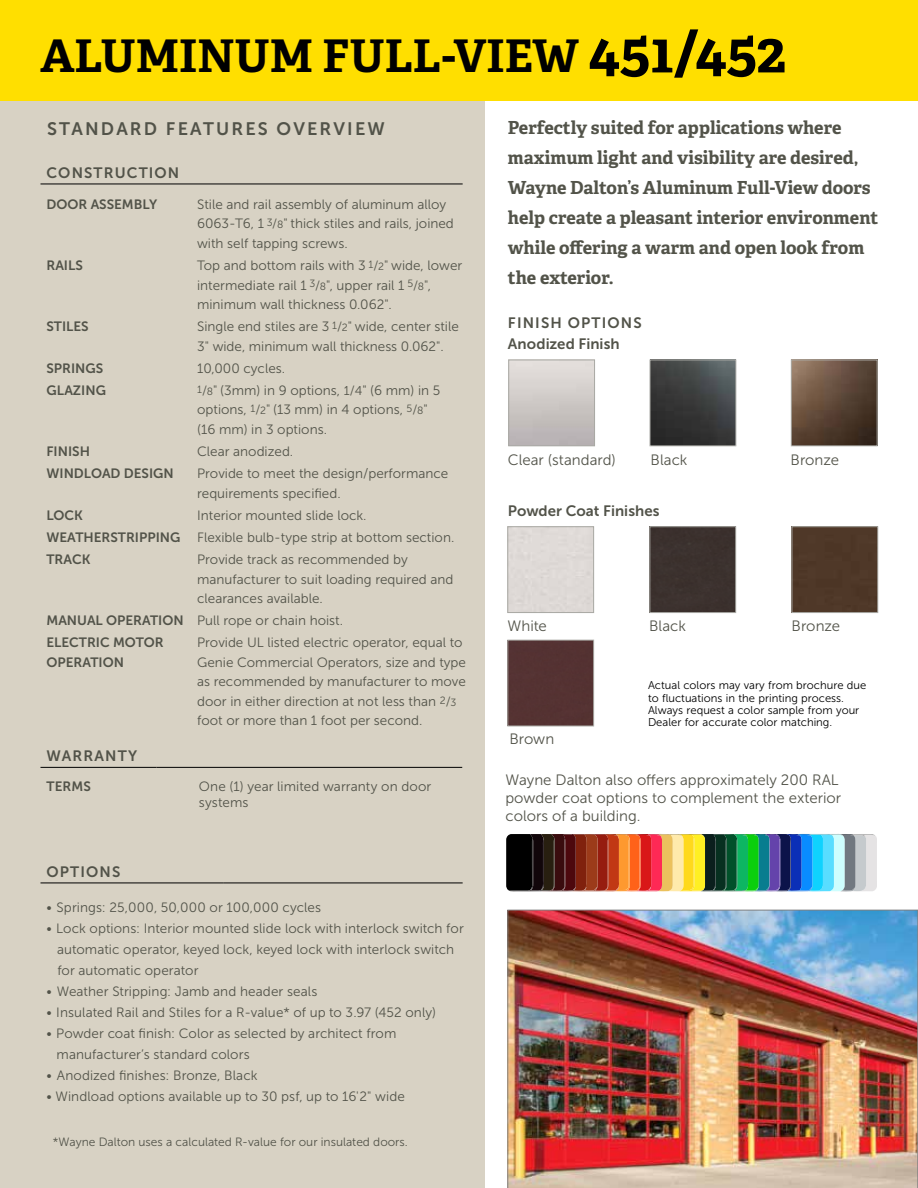
<style>
.page{position:relative;width:918px;height:1188px;background:#fff}
.page>*{position:absolute;margin:0;border:0;box-sizing:border-box;transform-origin:0 0}
.t1{font:700 45px "Adelle PE";color:#000}
.t2{font:700 18px/30px "Adelle PE";color:#525349}
.t3{font:18px "Museo Sans 700";letter-spacing:.12em;color:#525349}
.t4{font:15px/18px "Museo Sans 300";color:#525349}
.t5{font:15px/21px "Museo Sans 700";letter-spacing:.01em;color:#525349}
.t6{font:15px "Museo Sans 700";letter-spacing:.075em;color:#525349}
.t7{font:15px "Museo Sans 700";letter-spacing:.005em;color:#525349}
.t8{font:13.5px/19.5px "Museo Sans 300";color:#525349}
.t9{font:13.5px/19.5px "Museo Sans 700";color:#525349}
.t10{font:12px "Museo Sans 300";color:#525349}
.t11{font:11.25px/12px "Museo Sans 300";color:#000}
.s1{font-size:57px}
.s2{font-size:12.75px}
.s3{font-size:10.5px}
.s4{font-family:"Museo Sans 700"}
</style>
<div class="page">
<div style="left:0;top:95px;width:485px;height:1093px;background:#d8d2c4"></div>
<hr style="left:917px;top:0;width:1px;height:100px;background:#ffdf00">
<div style="left:0;top:0;width:917px;height:100px;background:#ffdf00"></div>
<hr style="left:40px;top:767px;width:117px;height:1px;background:#000">
<hr style="left:157px;top:767px;width:305px;height:1px;background:#000">
<hr style="left:40px;top:883px;width:184px;height:1px;background:#000">
<hr style="left:224px;top:883px;width:239px;height:1px;background:#000">
<hr style="left:40px;top:184px;width:423px;height:1px;background:#000">
<div style="left:510px;top:642px;width:82px;height:82px;background:#543232"></div>
<div style="left:508px;top:640px;width:86px;height:86px;border:1px solid #a9a9a4"></div>
<img style="left:793px;top:362px;width:82px;height:82px">
<div style="left:791px;top:360px;width:86px;height:86px;border:1px solid #a9a9a4"></div>
<img style="left:652px;top:362px;width:82px;height:82px">
<div style="left:650px;top:360px;width:86px;height:86px;border:1px solid #a9a9a4"></div>
<div style="left:794px;top:529px;width:82px;height:82px;background:#4f3828"></div>
<div style="left:792px;top:527px;width:86px;height:86px;border:1px solid #a9a9a4"></div>
<div style="left:508px;top:527px;width:86px;height:86px;border:1px solid #a9a9a4"></div>
<div style="left:652px;top:529px;width:82px;height:82px;background:#3b312e"></div>
<div style="left:650px;top:527px;width:86px;height:86px;border:1px solid #a9a9a4"></div>
<div style="left:509px;top:360px;width:86px;height:86px;border:1px solid #a9a9a4"></div>
<img style="left:508px;top:910px;width:410px;height:278px">
<svg style="left:506px;top:834px;width:371px;height:58px;background:#756f5e"></svg>
<h1 class="t1" style="left:40px;top:24px;width:747px">ALUMINUM FULL-VIEW <span class="s1">451/452</span></h1>
<h2 class="t3" style="left:47px;top:119px;width:339px">STANDARD FEATURES OVERVIEW</h2>
<p class="t6" style="left:46px;top:164px;width:134px">CONSTRUCTION</p>
<p class="t9" style="left:46px;top:195px;width:112px">DOOR ASSEMBLY</p>
<p class="t8" style="left:197px;top:195px;width:258px">Stile and rail assembly of aluminum alloy<br>6063-T6, 1 <sup>3</sup><span class="s2">/</span><span class="s3">8</span>" thick stiles and rails, joined with self tapping screws.</p>
<p class="t9" style="left:47px;top:256px;width:38px">RAILS</p>
<p class="t8" style="left:197px;top:256px;width:267px">Top and bottom rails with 3 <sup>1</sup><span class="s2">/</span><span class="s3">2</span>" wide, lower intermediate rail 1 <sup>3</sup><span class="s2">/</span><span class="s3">8</span>", upper rail 1 <sup>5</sup><span class="s2">/</span><span class="s3">8</span>", minimum wall thickness 0.062".</p>
<p class="t9" style="left:46px;top:317px;width:44px">STILES</p>
<p class="t8" style="left:197px;top:317px;width:263px">Single end stiles are 3 <sup>1</sup><span class="s2">/</span><span class="s3">2</span>" wide, center stile<br>3" wide, minimum wall thickness 0.062".</p>
<p class="t9" style="left:47px;top:358px;width:58px">SPRINGS</p>
<p class="t8" style="left:197px;top:359px;width:90px">10,000 cycles.</p>
<p class="t9" style="left:47px;top:381px;width:61px">GLAZING</p>
<p class="t8" style="left:197px;top:381px;width:245px"><sup>1</sup><span class="s2">/</span><span class="s3">8</span>" (3mm) in 9 options, <span class="s2">1/4</span>" (6 mm) in 5 options, <sup>1</sup><span class="s2">/</span><span class="s3">2</span>" (13 mm) in 4 options, <sup>5</sup><span class="s2">/</span><span class="s3">8</span>" (16 mm) in 3 options.</p>
<p class="t9" style="left:47px;top:442px;width:45px">FINISH</p>
<p class="t8" style="left:197px;top:442px;width:98px">Clear anodized.</p>
<p class="t9" style="left:47px;top:464px;width:129px">WINDLOAD DESIGN</p>
<p class="t8" style="left:197px;top:464px;width:253px">Provide to meet the design/performance requirements specified.</p>
<p class="t9" style="left:47px;top:505px;width:38px">LOCK</p>
<p class="t8" style="left:47px;top:504px;width:409px;line-height:22.2px;text-indent:151px">Interior mounted slide lock.<br><span class="s4">WEATHERSTRIPPING</span> Flexible bulb-type strip at bottom section.</p>
<p class="t9" style="left:47px;top:550px;width:45px">TRACK</p>
<p class="t8" style="left:197px;top:550px;width:258px">Provide track as recommended by manufacturer to suit loading required and clearances available.</p>
<p class="t8" style="left:47px;top:611px;width:298px"><span class="s4">MANUAL OPERATION</span> Pull rope or chain hoist.</p>
<p class="t9" style="left:47px;top:633px;width:119px">ELECTRIC MOTOR<br>OPERATION</p>
<p class="t8" style="left:197px;top:633px;width:270px">Provide UL listed electric operator, equal to Genie Commercial Operators, size and type as recommended by manufacturer to move door in either direction at not less than <sup>2</sup><span class="s2">/</span><span class="s3">3 </span>foot or more than 1 foot per second.</p>
<p class="t6" style="left:46px;top:748px;width:92px">WARRANTY</p>
<p class="t9" style="left:46px;top:777px;width:46px">TERMS</p>
<p class="t8" style="left:199px;top:778px;width:234px;line-height:16.2px">One (1) year limited warranty on door systems</p>
<p class="t6" style="left:46px;top:863px;width:75px">OPTIONS</p>
<p class="t8" style="left:46px;top:898px;width:276px">• Springs: 25,000, 50,000 or 100,000 cycles</p>
<p class="t8" style="left:57px;top:918px;width:408px;line-height:21px;text-indent:-11px">• Lock options: Interior mounted slide lock with interlock switch for automatic operator, keyed lock, keyed lock with interlock switch for automatic operator</p>
<p class="t8" style="left:46px;top:982px;width:272px">• Weather Stripping: Jamb and header seals</p>
<p class="t8" style="left:46px;top:1003px;width:391px">• Insulated Rail and Stiles for a R-value* of up to 3.97 (452 only)</p>
<p class="t8" style="left:57px;top:1023px;width:341px;line-height:21px;text-indent:-10px">• Powder coat finish: Color as selected by architect from manufacturer’s standard colors</p>
<p class="t8" style="left:46px;top:1066px;width:213px">• Anodized finishes: Bronze, Black</p>
<p class="t8" style="left:46px;top:1087px;width:360px">• Windload options available up to 30 psf, up to 16'2" wide</p>
<p class="t10" style="left:53px;top:1136px;width:356px">*Wayne Dalton uses a calculated R-value for our insulated doors.</p>
<h2 class="t2" style="left:508px;top:112px;width:372px">Perfectly suited for applications where maximum light and visibility are desired, Wayne Dalton’s Aluminum Full-View doors help create a pleasant interior environment while offering a warm and open look from the exterior.</h2>
<p class="t5" style="left:508px;top:313px;width:135px">FINISH OPTIONS<br>Anodized Finish</p>
<p class="t4" style="left:508px;top:451px;width:109px">Clear (standard)</p>
<p class="t4" style="left:651px;top:451px;width:38px">Black</p>
<p class="t4" style="left:791px;top:451px;width:50px">Bronze</p>
<p class="t7" style="left:508px;top:502px;width:153px">Powder Coat Finishes</p>
<p class="t4" style="left:508px;top:617px;width:41px">White</p>
<p class="t4" style="left:509px;top:730px;width:46px">Brown</p>
<p class="t4" style="left:649px;top:617px;width:38px">Black</p>
<p class="t4" style="left:792px;top:617px;width:50px">Bronze</p>
<p class="t11" style="left:648px;top:680px;width:220px">Actual colors may vary from brochure due to fluctuations in the printing process.<br>Always request a color sample from your Dealer for accurate color matching.</p>
<p class="t4" style="left:505px;top:770px;width:337px">Wayne Dalton also offers approximately 200 RAL powder coat options to complement the exterior colors of a building.</p>
</div>
